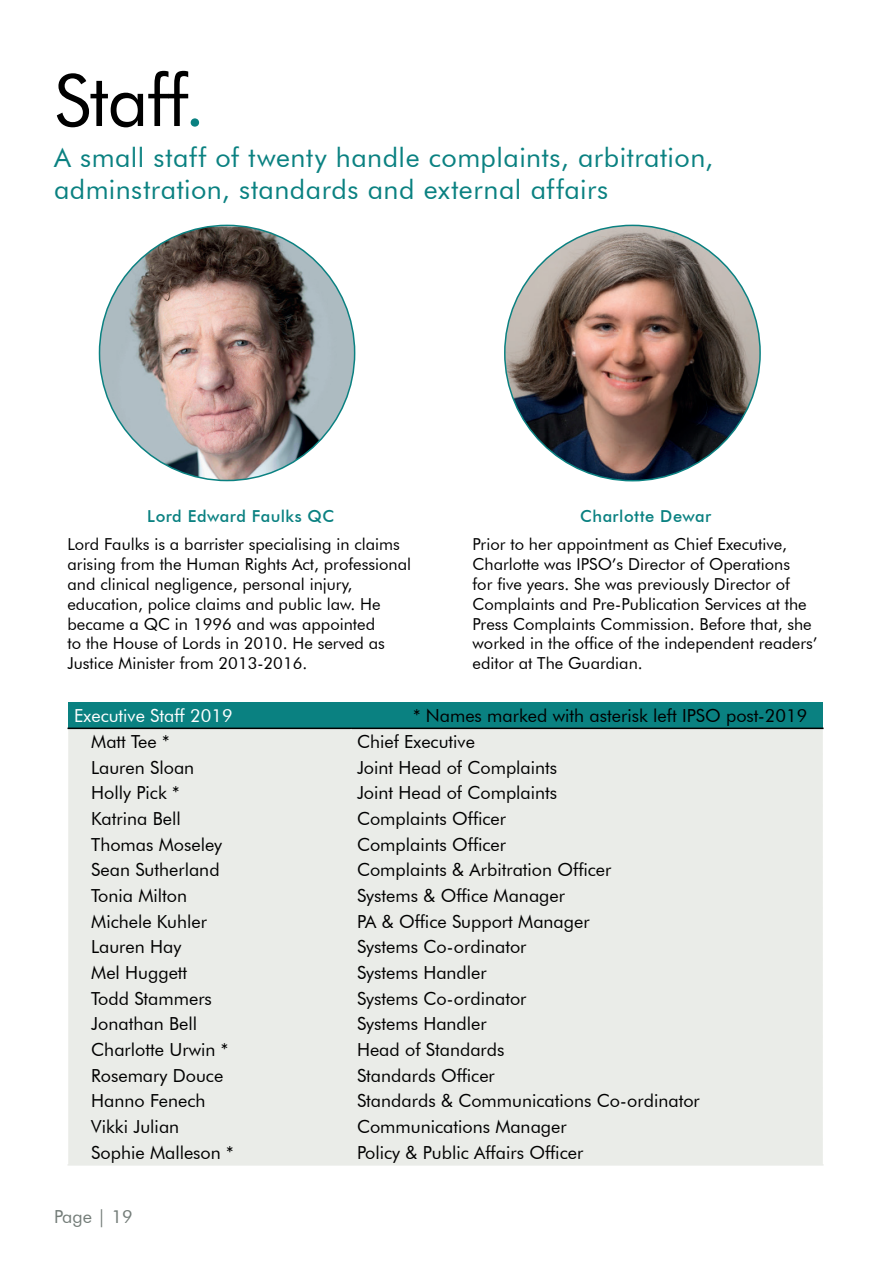
<style>
.page{position:relative;width:893px;height:1263px;background:#fff}
.page>*{position:absolute;margin:0;border:0;box-sizing:border-box;transform-origin:0 0}
.t1{font:72px "Futura BT";letter-spacing:-.015em;color:#000}
.t2{font:27px/32.4px "Futura BT";letter-spacing:.02em;color:#0a8181}
.t3{font:18px "Futura BT";color:#000}
.t4{font:18px "Futura BT";color:#fff}
.t5{font:18px "Futura BT";color:#737c78}
.t6{font:16.5px/19.8px "Futura BT";color:#000}
.t7{font:500 16.5px "Futura BT";letter-spacing:.025em;color:#0a8181}
.s1{color:#0a8181}
</style>
<div class="page">
<img style="left:99px;top:226px;width:256px;height:254px">
<img style="left:505px;top:225px;width:255px;height:256px;border-radius:128px">
<div style="left:68px;top:702px;width:755px;height:26px;background:#0a8181"></div>
<div style="left:68px;top:729px;width:755px;height:435px;background:#eaece8"></div>
<hr style="left:68px;top:728px;width:283px;height:1px;background:#000">
<hr style="left:351px;top:728px;width:473px;height:1px;background:#000">
<hr style="left:350px;top:729px;width:2px;height:24px;background:#eaece8">
<hr style="left:69px;top:753px;width:282px;height:2px;background:#eaece8">
<hr style="left:351px;top:753px;width:471px;height:2px;background:#eaece8">
<hr style="left:350px;top:755px;width:2px;height:24px;background:#eaece8">
<hr style="left:69px;top:779px;width:282px;height:1px;background:#eaece8">
<hr style="left:351px;top:779px;width:471px;height:1px;background:#eaece8">
<hr style="left:350px;top:780px;width:2px;height:25px;background:#eaece8">
<hr style="left:69px;top:805px;width:282px;height:1px;background:#eaece8">
<hr style="left:351px;top:805px;width:471px;height:1px;background:#eaece8">
<hr style="left:350px;top:806px;width:2px;height:24px;background:#eaece8">
<hr style="left:69px;top:830px;width:282px;height:2px;background:#eaece8">
<hr style="left:351px;top:830px;width:471px;height:2px;background:#eaece8">
<hr style="left:350px;top:832px;width:2px;height:24px;background:#eaece8">
<hr style="left:69px;top:856px;width:282px;height:1px;background:#eaece8">
<hr style="left:351px;top:856px;width:471px;height:1px;background:#eaece8">
<hr style="left:350px;top:857px;width:2px;height:25px;background:#eaece8">
<hr style="left:69px;top:882px;width:282px;height:1px;background:#eaece8">
<hr style="left:351px;top:882px;width:471px;height:1px;background:#eaece8">
<hr style="left:350px;top:883px;width:2px;height:24px;background:#eaece8">
<hr style="left:69px;top:907px;width:282px;height:2px;background:#eaece8">
<hr style="left:351px;top:907px;width:471px;height:2px;background:#eaece8">
<hr style="left:350px;top:909px;width:2px;height:24px;background:#eaece8">
<hr style="left:69px;top:933px;width:282px;height:1px;background:#eaece8">
<hr style="left:351px;top:933px;width:471px;height:1px;background:#eaece8">
<hr style="left:350px;top:934px;width:2px;height:25px;background:#eaece8">
<hr style="left:69px;top:959px;width:282px;height:1px;background:#eaece8">
<hr style="left:351px;top:959px;width:471px;height:1px;background:#eaece8">
<hr style="left:350px;top:960px;width:2px;height:24px;background:#eaece8">
<hr style="left:69px;top:984px;width:282px;height:2px;background:#eaece8">
<hr style="left:351px;top:984px;width:471px;height:2px;background:#eaece8">
<hr style="left:350px;top:986px;width:2px;height:24px;background:#eaece8">
<hr style="left:69px;top:1010px;width:282px;height:1px;background:#eaece8">
<hr style="left:351px;top:1010px;width:471px;height:1px;background:#eaece8">
<hr style="left:350px;top:1011px;width:2px;height:25px;background:#eaece8">
<hr style="left:69px;top:1036px;width:282px;height:1px;background:#eaece8">
<hr style="left:351px;top:1036px;width:471px;height:1px;background:#eaece8">
<hr style="left:350px;top:1037px;width:2px;height:24px;background:#eaece8">
<hr style="left:69px;top:1061px;width:282px;height:2px;background:#eaece8">
<hr style="left:351px;top:1061px;width:471px;height:2px;background:#eaece8">
<hr style="left:350px;top:1063px;width:2px;height:24px;background:#eaece8">
<hr style="left:69px;top:1087px;width:282px;height:1px;background:#eaece8">
<hr style="left:351px;top:1087px;width:471px;height:1px;background:#eaece8">
<hr style="left:350px;top:1088px;width:2px;height:25px;background:#eaece8">
<hr style="left:69px;top:1113px;width:282px;height:1px;background:#eaece8">
<hr style="left:351px;top:1113px;width:471px;height:1px;background:#eaece8">
<hr style="left:350px;top:1114px;width:2px;height:24px;background:#eaece8">
<hr style="left:69px;top:1138px;width:282px;height:2px;background:#eaece8">
<hr style="left:351px;top:1138px;width:471px;height:2px;background:#eaece8">
<hr style="left:350px;top:1140px;width:2px;height:24px;background:#eaece8">
<hr style="left:68px;top:1164px;width:283px;height:1px;background:#eaece8">
<hr style="left:351px;top:1164px;width:473px;height:1px;background:#eaece8">
<h1 class="t1" style="left:54px;top:57px;width:153px">Staff<span class="s1">.</span></h1>
<h2 class="t2" style="left:54px;top:141px;width:661px">A small staff of twenty handle complaints, arbitration, adminstration, standards and external affairs</h2>
<p class="t7" style="left:147px;top:506px;width:188px">Lord Edward Faulks QC</p>
<p class="t6" style="left:67px;top:534px;width:345px">Lord Faulks is a barrister specialising in claims arising from the Human Rights Act, professional and clinical negligence, personal injury, education, police claims and public law. He became a QC in 1996 and was appointed<br>to the House of Lords in 2010. He served as Justice Minister from 2013-2016.</p>
<p class="t4" style="left:74px;top:704px;width:160px">Executive Staff 2019</p>
<p class="t3" style="left:413px;top:704px;width:396px">* Names marked with asterisk left IPSO post-2019</p>
<p class="t3" style="left:91px;top:731px;width:80px">Matt Tee *</p>
<p class="t3" style="left:357px;top:731px;width:119px">Chief Executive</p>
<p class="t3" style="left:91px;top:756px;width:105px">Lauren Sloan</p>
<p class="t3" style="left:357px;top:756px;width:202px">Joint Head of Complaints</p>
<p class="t3" style="left:91px;top:782px;width:90px">Holly Pick *</p>
<p class="t3" style="left:357px;top:782px;width:202px">Joint Head of Complaints</p>
<p class="t3" style="left:91px;top:808px;width:91px">Katrina Bell</p>
<p class="t3" style="left:357px;top:808px;width:151px">Complaints Officer</p>
<p class="t3" style="left:91px;top:833px;width:132px">Thomas Moseley</p>
<p class="t3" style="left:357px;top:833px;width:151px">Complaints Officer</p>
<p class="t3" style="left:91px;top:859px;width:130px">Sean Sutherland</p>
<p class="t3" style="left:357px;top:859px;width:256px">Complaints &amp; Arbitration Officer</p>
<p class="t3" style="left:91px;top:885px;width:97px">Tonia Milton</p>
<p class="t3" style="left:357px;top:885px;width:210px">Systems &amp; Office Manager</p>
<p class="t3" style="left:91px;top:910px;width:117px">Michele Kuhler</p>
<p class="t3" style="left:357px;top:910px;width:234px">PA &amp; Office Support Manager</p>
<p class="t3" style="left:91px;top:936px;width:92px">Lauren Hay</p>
<p class="t3" style="left:357px;top:936px;width:171px">Systems Co-ordinator</p>
<p class="t3" style="left:91px;top:962px;width:97px">Mel Huggett</p>
<p class="t3" style="left:357px;top:962px;width:131px">Systems Handler</p>
<p class="t3" style="left:91px;top:987px;width:122px">Todd Stammers</p>
<p class="t3" style="left:357px;top:987px;width:171px">Systems Co-ordinator</p>
<p class="t3" style="left:91px;top:1013px;width:107px">Jonathan Bell</p>
<p class="t3" style="left:357px;top:1013px;width:131px">Systems Handler</p>
<p class="t3" style="left:91px;top:1039px;width:138px">Charlotte Urwin *</p>
<p class="t3" style="left:357px;top:1039px;width:149px">Head of Standards</p>
<p class="t3" style="left:91px;top:1064px;width:133px">Rosemary Douce</p>
<p class="t3" style="left:357px;top:1064px;width:139px">Standards Officer</p>
<p class="t3" style="left:91px;top:1090px;width:116px">Hanno Fenech</p>
<p class="t3" style="left:357px;top:1090px;width:344px">Standards &amp; Communications Co-ordinator</p>
<p class="t3" style="left:91px;top:1116px;width:90px">Vikki Julian</p>
<p class="t3" style="left:357px;top:1116px;width:211px">Communications Manager</p>
<p class="t3" style="left:91px;top:1141px;width:144px">Sophie Malleson *</p>
<p class="t3" style="left:357px;top:1141px;width:228px">Policy &amp; Public Affairs Officer</p>
<p class="t7" style="left:580px;top:506px;width:133px">Charlotte Dewar</p>
<p class="t6" style="left:472px;top:534px;width:347px">Prior to her appointment as Chief Executive, Charlotte was IPSO’s Director of Operations<br>for five years. She was previously Director of Complaints and Pre-Publication Services at the Press Complaints Commission. Before that, she worked in the office of the independent readers’ editor at The Guardian.</p>
<p class="t5" style="left:54px;top:1205px;width:80px">Page | 19</p>
</div>
